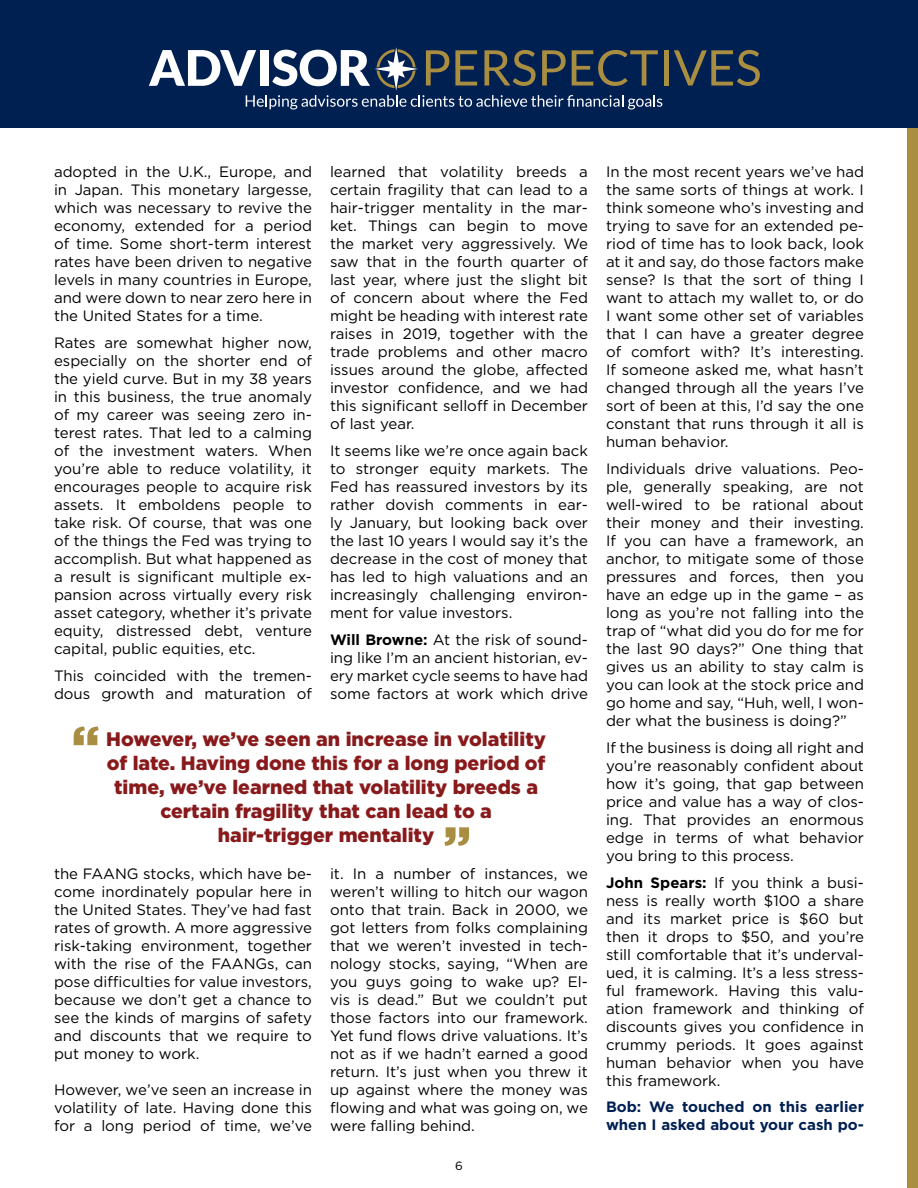
<style>
.page{position:relative;width:918px;height:1188px;background:#fff}
.page>*{position:absolute;margin:0;border:0;box-sizing:border-box;transform-origin:0 0}
.t1{font:900 51.6px "Gotham";color:#a98d41}
.t2{font:900 51px "Gotham";color:#a98d41}
.t3{font:900 19.5px/24px "Gotham";color:#891a1c;text-align:center}
.t4{font:15px/18px "Gotham";color:#000;text-align:justify}
.t5{font:700 15px/18px "Gotham";color:#002052}
.t6{font:12px "Gotham";color:#000}
.s1{font-weight:700}
</style>
<div class="page">
<div style="left:907px;top:111px;width:11px;height:1077px;background:#a98d41"></div>
<div style="left:0;top:0;width:918px;height:127px;background:#002052"></div>
<hr style="left:664px;top:50px;width:4px;height:36px;background:#a98d41">
<svg style="left:674px;top:50px;width:86px;height:36px"></svg>
<svg style="left:149px;top:47px;width:513px;height:63px"></svg>
<p class="t4" style="left:54px;top:162px;width:260px">adopted in the U.K., Europe, and in Japan. This monetary largesse, which was necessary to revive the economy, extended for a period of time. Some short-term interest rates have been driven to negative levels in many countries in Europe, and were down to near zero here in the United States for a time.</p>
<p class="t4" style="left:54px;top:333px;width:260px">Rates are somewhat higher now, especially on the shorter end of the yield curve. But in my 38 years in this business, the true anomaly of my career was seeing zero in&shy;terest rates. That led to a calming of the investment waters. When you’re able to reduce volatility, it encourages people to acquire risk assets. It emboldens people to take risk. Of course, that was one of the things the Fed was trying to accomplish. But what happened as a result is significant multiple ex&shy;pansion across virtually every risk asset category, whether it’s private equity, distressed debt, venture capital, public equities, etc.</p>
<p class="t4" style="left:54px;top:666px;width:260px">This coincided with the tremen&shy;dous growth and maturation of</p>
<p class="t4" style="left:330px;top:162px;width:260px">learned that volatility breeds a certain fragility that can lead to a hair-trigger mentality in the mar&shy;ket. Things can begin to move the market very aggressively. We saw that in the fourth quarter of last year, where just the slight bit of concern about where the Fed might be heading with interest rate raises in 2019, together with the trade problems and other macro issues around the globe, affected investor confidence, and we had this significant selloff in December of last year.</p>
<p class="t4" style="left:330px;top:441px;width:260px">It seems like we’re once again back to stronger equity markets. The Fed has reassured investors by its rather dovish comments in ear&shy;ly January, but looking back over the last 10 years I would say it’s the decrease in the cost of money that has led to high valuations and an increasingly challenging environ&shy;ment for value investors.</p>
<p class="t4" style="left:330px;top:630px;width:260px"><span class="s1">Will Browne:</span> At the risk of sound&shy;ing like I’m an ancient historian, ev&shy;ery market cycle seems to have had some factors at work which drive</p>
<h1 class="t1" style="left:72px;top:709px;width:30px">“</h1>
<h3 class="t3" style="left:106px;top:727px;width:441px">However, we’ve seen an increase in volatility of late. Having done this for a long period of time, we’ve learned that volatility breeds a certain fragility that can lead to a hair-trigger mentality</h3>
<h2 class="t2" style="left:443px;top:810px;width:29px">”</h2>
<p class="t4" style="left:54px;top:864px;width:260px">the FAANG stocks, which have be&shy;come inordinately popular here in the United States. They’ve had fast rates of growth. A more aggressive risk-taking environment, together with the rise of the FAANGs, can pose difficulties for value investors, because we don’t get a chance to see the kinds of margins of safety and discounts that we require to put money to work.</p>
<p class="t4" style="left:54px;top:1080px;width:259px">However, we’ve seen an increase in volatility of late. Having done this for a long period of time, we’ve</p>
<p class="t4" style="left:330px;top:864px;width:260px">it. In a number of instances, we weren’t willing to hitch our wagon onto that train. Back in 2000, we got letters from folks complaining that we weren’t invested in tech&shy;nology stocks, saying, “When are you guys going to wake up? El&shy;vis is dead.” But we couldn’t put those factors into our framework.<br>Yet fund flows drive valuations. It’s not as if we hadn’t earned a good return. It’s just when you threw it up against where the money was flowing and what was going on, we were falling behind.</p>
<p class="t6" style="left:455px;top:1158px;width:9px">6</p>
<p class="t4" style="left:606px;top:162px;width:260px">In the most recent years we’ve had the same sorts of things at work. I think someone who’s investing and trying to save for an extended pe&shy;riod of time has to look back, look at it and say, do those factors make sense? Is that the sort of thing I want to attach my wallet to, or do I want some other set of variables that I can have a greater degree of comfort with? It’s interesting.<br>If someone asked me, what hasn’t changed through all the years I’ve sort of been at this, I’d say the one constant that runs through it all is human behavior.</p>
<p class="t4" style="left:606px;top:459px;width:260px">Individuals drive valuations. Peo&shy;ple, generally speaking, are not well-wired to be rational about their money and their investing.<br>If you can have a framework, an anchor, to mitigate some of those pressures and forces, then you have an edge up in the game – as long as you’re not falling into the trap of “what did you do for me for the last 90 days?” One thing that gives us an ability to stay calm is you can look at the stock price and go home and say, “Huh, well, I won&shy;der what the business is doing?”</p>
<p class="t4" style="left:606px;top:738px;width:260px">If the business is doing all right and you’re reasonably confident about how it’s going, that gap between price and value has a way of clos&shy;ing. That provides an enormous edge in terms of what behavior you bring to this process.</p>
<p class="t4" style="left:606px;top:873px;width:260px"><span class="s1">John Spears:</span> If you think a busi&shy;ness is really worth $100 a share and its market price is $60 but then it drops to $50, and you’re still comfortable that it’s underval&shy;ued, it is calming. It’s a less stress&shy;ful framework. Having this valu&shy;ation framework and thinking of discounts gives you confidence in crummy periods. It goes against human behavior when you have this framework.</p>
<p class="t5" style="left:606px;top:1098px;width:259px">Bob: We touched on this earlier when I asked about your cash po-</p>
</div>
